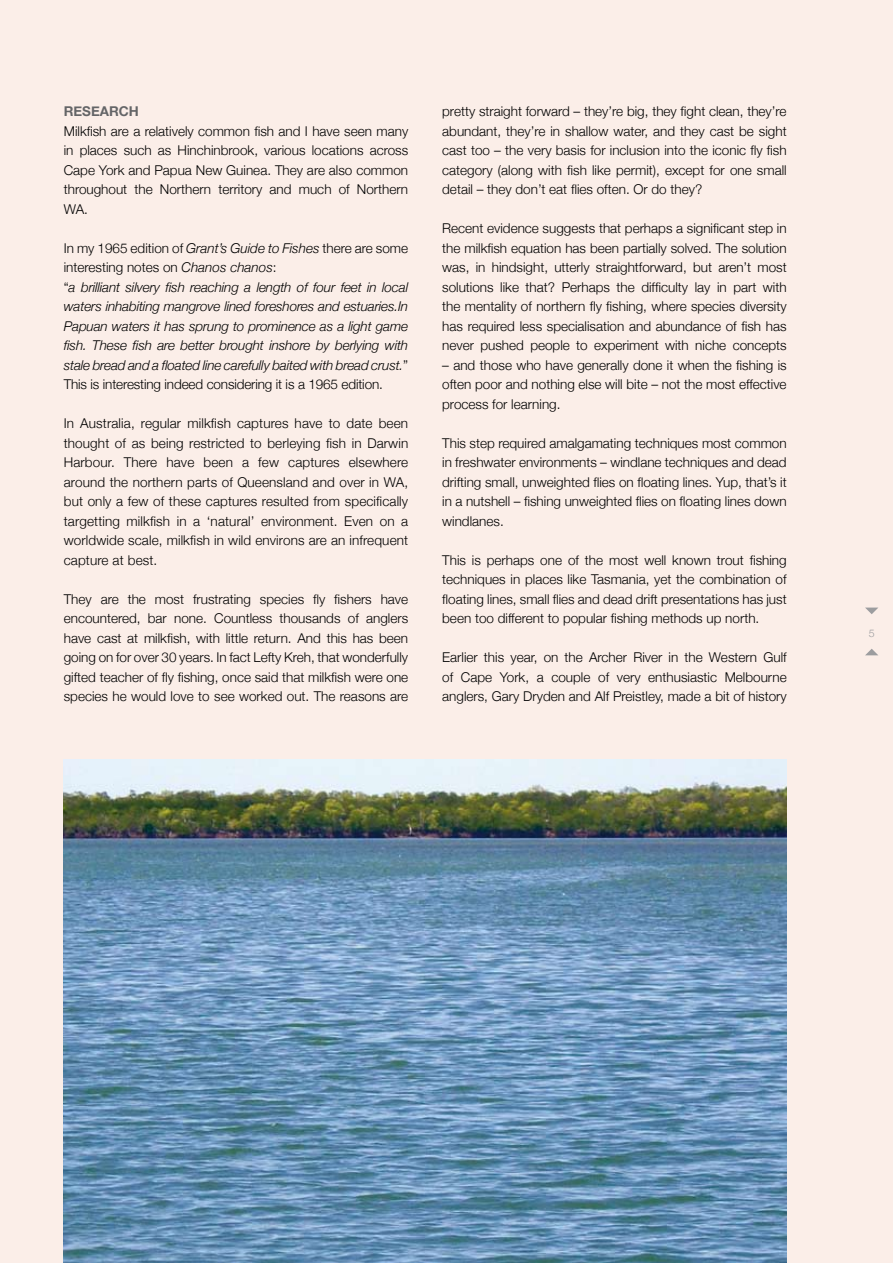
<style>
.page{position:relative;width:893px;height:1263px;background:#fbeee8}
.page>*{position:absolute;margin:0;border:0;box-sizing:border-box;transform-origin:0 0}
.t1{font:300 13.5px/19.5px "Helvetica Neue";color:#000;text-align:justify}
.t2{font:italic 300 13.5px/19.5px "Helvetica Neue";letter-spacing:-.01em;color:#000}
.t3{font:700 13.5px "Helvetica Neue";color:#646567}
.s1{font-style:normal}
</style>
<div class="page">
<svg style="left:865px;top:608px;width:13px;height:6px"></svg>
<svg style="left:865px;top:649px;width:13px;height:6px"></svg>
<img style="left:64px;top:760px;width:723px;height:503px">
<p class="t3" style="left:64px;top:103px;width:77px">RESEARCH</p>
<p class="t1" style="left:64px;top:121px;width:346px">Milkfish are a relatively common fish and I have seen many in places such as Hinchinbrook, various locations across Cape York and Papua New Guinea. They are also common throughout the Northern territory and much of Northern WA.</p>
<p class="t2" style="left:64px;top:238px;width:346px"><span class="s1">In my 1965 edition of</span> Grant’s Guide to Fishes <span class="s1">there are some interesting notes on</span> Chanos chanos<span class="s1">:<br>“</span>a brilliant silvery fish reaching a length of four feet in local waters inhabiting mangrove lined foreshores and estuaries.In Papuan waters it has sprung to prominence as a light game fish. These fish are better brought inshore by berlying with stale bread and a floated line carefully baited with bread crust.<span class="s1">” This is interesting indeed considering it is a 1965 edition.</span></p>
<p class="t1" style="left:64px;top:413px;width:346px">In Australia, regular milkfish captures have to date been thought of as being restricted to berleying fish in Darwin Harbour. There have been a few captures elsewhere around the northern parts of Queensland and over in WA, but only a few of these captures resulted from specifically targetting milkfish in a ‘natural’ environment. Even on a worldwide scale, milkfish in wild environs are an infrequent capture at best.</p>
<p class="t1" style="left:64px;top:589px;width:346px">They are the most frustrating species fly fishers have encountered, bar none. Countless thousands of anglers have cast at milkfish, with little return. And this has been going on for over 30 years. In fact Lefty Kreh, that wonderfully gifted teacher of fly fishing, once said that milkfish were one species he would love to see worked out. The reasons are</p>
<p class="t1" style="left:442px;top:101px;width:346px">pretty straight forward – they’re big, they fight clean, they’re abundant, they’re in shallow water, and they cast be sight cast too – the very basis for inclusion into the iconic fly fish category (along with fish like permit), except for one small detail – they don’t eat flies often. Or do they?</p>
<p class="t1" style="left:442px;top:218px;width:346px">Recent evidence suggests that perhaps a significant step in the milkfish equation has been partially solved. The solution was, in hindsight, utterly straightforward, but aren’t most solutions like that? Perhaps the difficulty lay in part with the mentality of northern fly fishing, where species diversity has required less specialisation and abundance of fish has never pushed people to experiment with niche concepts</p>
<p class="t1" style="left:442px;top:355px;width:346px">– and those who have generally done it when the fishing is often poor and nothing else will bite – not the most effective process for learning.</p>
<p class="t1" style="left:442px;top:433px;width:346px">This step required amalgamating techniques most common in freshwater environments – windlane techniques and dead drifting small, unweighted flies on floating lines. Yup, that’s it in a nutshell – fishing unweighted flies on floating lines down windlanes.</p>
<p class="t1" style="left:442px;top:550px;width:346px">This is perhaps one of the most well known trout fishing techniques in places like Tasmania, yet the combination of floating lines, small flies and dead drift presentations has just been too different to popular fishing methods up north.</p>
<p class="t1" style="left:442px;top:647px;width:346px">Earlier this year, on the Archer River in the Western Gulf of Cape York, a couple of very enthusiastic Melbourne anglers, Gary Dryden and Alf Preistley, made a bit of history</p>
</div>
